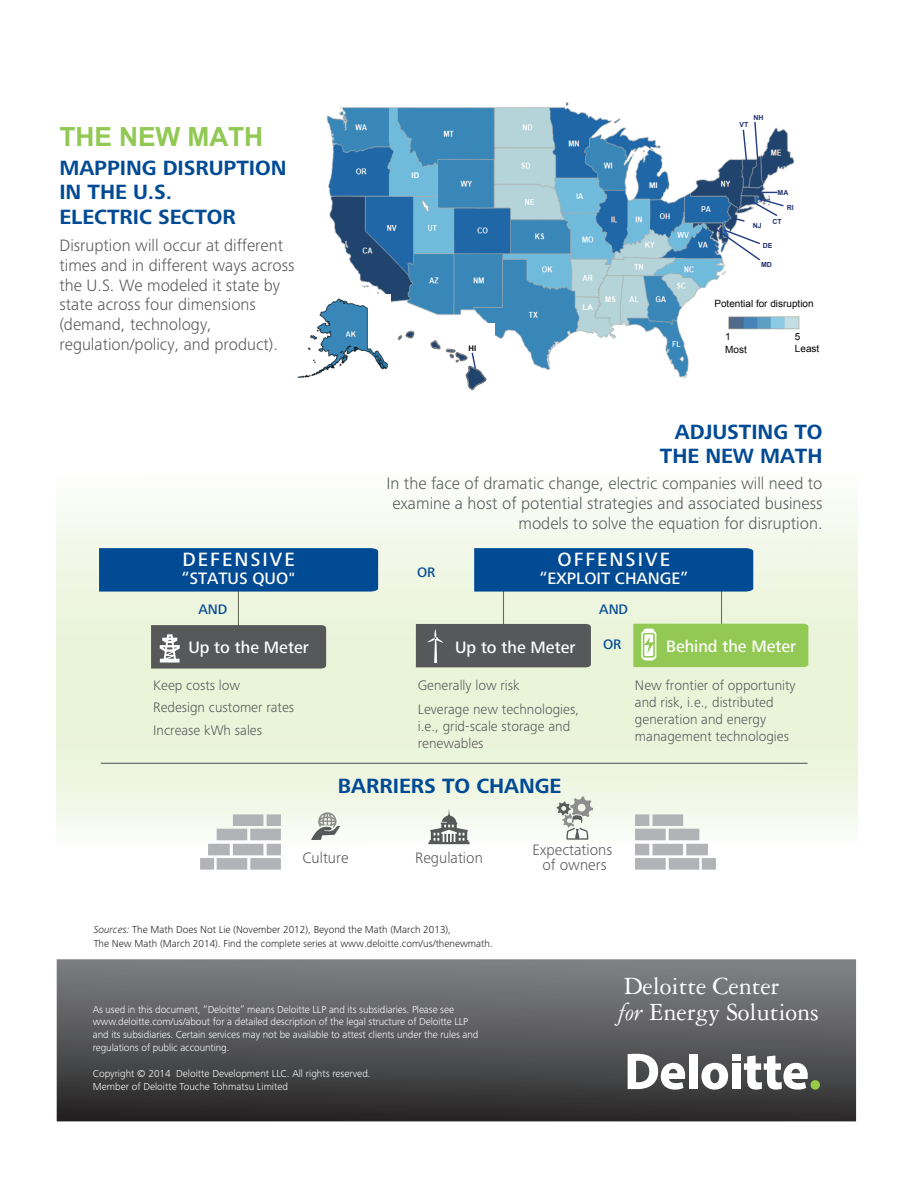
<style>
.page{position:relative;width:918px;height:1187px;background:#fff}
.page>*{position:absolute;margin:0;border:0;box-sizing:border-box;transform-origin:0 0}
.t1{font:700 26.4px "Arial";letter-spacing:-.005em;color:#92c954}
.t2{font:26.25px/25.7px "Garamond 3 LT Std";letter-spacing:-.005em;color:#fff}
.t3{font:700 21.3px/24.2px "Frutiger Next Pro";letter-spacing:-.005em;color:#014a94}
.t4{font:500 19.95px "Frutiger Next Pro";letter-spacing:.1em;color:#fff}
.t5{font:300 17.1px/20px "Frutiger Next Pro";color:#57585a}
.t6{font:500 17.1px "Frutiger Next Pro";color:#fff}
.t7{font:300 15.6px/14.2px "Frutiger Next Pro";color:#57585a;text-align:center}
.t8{font:300 14.25px/17.1px "Frutiger Next Pro";color:#57585a}
.t9{font:500 14.25px "Frutiger Next Pro";letter-spacing:-.005em;color:#014a94}
.t10{font:300 10.5px/12.9px "Frutiger Next Pro";letter-spacing:-.01em;color:#fff}
.t11{font:300 10.5px/13.5px "Frutiger Next Pro";color:#231f20}
.t12{font:10.05px/12.1px "Arial";color:#050504}
.t13{font:700 7.8px "Arial";color:#fff}
.t14{font:700 7.8px "Arial";color:#050504}
.t15{font:700 7.05px/14.4px "Arial";color:#23326f}
.s1{font-style:italic}
</style>
<div class="page">
<svg style="left:57px;top:502px;width:801px;height:495px"></svg>
<svg style="left:57px;top:959px;width:799px;height:162px;background:#565759"></svg>
<img style="left:326px;top:102px;width:469px;height:277px">
<div style="left:731px;top:116px;width:25px;height:15px;background:#fff"></div>
<div style="left:746px;top:112px;width:25px;height:9px;background:#fff"></div>
<div style="left:770px;top:185px;width:26px;height:15px;background:#fff"></div>
<div style="left:777px;top:199px;width:26px;height:15px;background:#fff"></div>
<div style="left:748px;top:256px;width:37px;height:15px;background:#fff"></div>
<div style="left:761px;top:214px;width:32px;height:15px;background:#fff"></div>
<svg style="left:742px;top:120px;width:18px;height:46px"></svg>
<svg style="left:711px;top:192px;width:74px;height:70px"></svg>
<img style="left:395px;top:324px;width:99px;height:67px">
<img style="left:297px;top:294px;width:93px;height:85px">
<svg style="left:471px;top:351px;width:6px;height:19px"></svg>
<div style="left:720px;top:327px;width:35px;height:24px;background:#fff"></div>
<div style="left:792px;top:327px;width:35px;height:24px;background:#fff"></div>
<img style="left:727px;top:316px;width:72px;height:13px">
<div style="left:689px;top:1054px;width:9px;height:35px;background:#fff"></div>
<svg style="left:701px;top:1062px;width:27px;height:27px"></svg>
<div style="left:732px;top:1063px;width:8px;height:26px;background:#fff"></div>
<div style="left:732px;top:1054px;width:8px;height:7px;background:#fff"></div>
<svg style="left:744px;top:1055px;width:64px;height:34px"></svg>
<div style="left:811px;top:1080px;width:9px;height:9px;background:#97ca49;border-radius:50%"></div>
<svg style="left:628px;top:1053px;width:57px;height:36px"></svg>
<div style="left:416px;top:624px;width:175px;height:43px;background:#57585a"></div>
<svg style="left:633px;top:623px;width:175px;height:44px;background:#97cb5d"></svg>
<svg style="left:635px;top:814px;width:81px;height:55px"></svg>
<svg style="left:151px;top:625px;width:175px;height:43px;background:#5e5f61"></svg>
<svg style="left:200px;top:814px;width:81px;height:55px"></svg>
<hr style="left:101px;top:762px;width:707px;height:1px;background:#57585a">
<svg style="left:557px;top:796px;width:36px;height:43px"></svg>
<svg style="left:428px;top:808px;width:42px;height:36px"></svg>
<div style="left:474px;top:548px;width:279px;height:43px;background:#014a94"></div>
<div style="left:99px;top:548px;width:279px;height:43px;background:#014a94"></div>
<svg style="left:311px;top:812px;width:29px;height:28px"></svg>
<h1 class="t1" style="left:59px;top:119px;width:205px">THE NEW MATH</h1>
<h3 class="t3" style="left:59px;top:156px;width:229px">MAPPING DISRUPTION<br>IN THE U.S.<br>ELECTRIC SECTOR</h3>
<h3 class="t5" style="left:59px;top:235px;width:237px">Disruption will occur at different times and in different ways across the U.S. We modeled it state by state across four dimensions (demand, technology, regulation/policy, and product).</h3>
<h3 class="t4" style="left:183px;top:548px;width:114px">DEFENSIVE</h3>
<h3 class="t6" style="left:182px;top:569px;width:116px">“STATUS QUO"</h3>
<p class="t15" style="left:754px;top:110px;width:12px">NH</p>
<p class="t13" style="left:412px;top:170px;width:9px">ID</p>
<p class="t14" style="left:469px;top:343px;width:9px">HI</p>
<p class="t13" style="left:583px;top:302px;width:12px">LA</p>
<p class="t13" style="left:649px;top:180px;width:10px">MI</p>
<p class="t15" style="left:739px;top:117px;width:10px">VT</p>
<p class="t15" style="left:753px;top:218px;width:10px">NJ</p>
<p class="t15" style="left:787px;top:186px;width:8px;text-indent:-9px">MA<br>RI</p>
<p class="t15" style="left:773px;top:215px;width:11px">CT</p>
<p class="t15" style="left:763px;top:239px;width:11px">DE</p>
<p class="t15" style="left:761px;top:257px;width:12px">MD</p>
<p class="t12" style="left:714px;top:297px;width:101px">Potential for disruption</p>
<p class="t12" style="left:725px;top:331px;width:23px">1<br>Most</p>
<p class="t12" style="left:795px;top:331px;width:26px">5<br>Least</p>
<h3 class="t3" style="left:660px;top:419px;width:164px;text-align:right">ADJUSTING TO<br>THE NEW MATH</h3>
<h3 class="t5" style="left:386px;top:473px;width:438px;text-align:right">In the face of dramatic change, electric companies will need to examine a host of potential strategies and associated business models to solve the equation for disruption.</h3>
<h3 class="t9" style="left:417px;top:563px;width:20px">OR</h3>
<h3 class="t4" style="left:558px;top:548px;width:114px">OFFENSIVE</h3>
<h3 class="t6" style="left:539px;top:569px;width:150px">“EXPLOIT CHANGE”</h3>
<h3 class="t9" style="left:199px;top:600px;width:30px">AND</h3>
<h3 class="t9" style="left:599px;top:600px;width:30px">AND</h3>
<h3 class="t6" style="left:666px;top:636px;width:132px">Behind the Meter</h3>
<h3 class="t9" style="left:603px;top:636px;width:20px">OR</h3>
<h3 class="t6" style="left:188px;top:637px;width:122px">Up to the Meter</h3>
<h3 class="t6" style="left:455px;top:637px;width:122px">Up to the Meter</h3>
<h3 class="t8" style="left:418px;top:673px;width:163px;line-height:24.2px">Generally low risk<br>Leverage new technologies,</h3>
<h3 class="t8" style="left:418px;top:717px;width:154px">i.e., grid-scale storage and renewables</h3>
<h3 class="t8" style="left:153px;top:673px;width:143px;line-height:22.8px">Keep costs low<br>Redesign customer rates<br>Increase kWh sales</h3>
<h3 class="t8" style="left:635px;top:676px;width:162px">New frontier of opportunity and risk, i.e., distributed generation and energy management technologies</h3>
<h3 class="t3" style="left:338px;top:773px;width:225px">BARRIERS TO CHANGE</h3>
<h3 class="t7" style="left:302px;top:850px;width:48px">Culture</h3>
<h3 class="t7" style="left:415px;top:850px;width:69px">Regulation</h3>
<h3 class="t7" style="left:533px;top:843px;width:81px">Expectations of owners</h3>
<p class="t11" style="left:94px;top:923px;width:401px"><span class="s1">Sources:</span> The Math Does Not Lie (November 2012), Beyond the Math (March 2013),<br>The New Math (March 2014). Find the complete series at www.deloitte.com/us/thenewmath.</p>
<p class="t10" style="left:93px;top:1002px;width:387px">As used in this document, “Deloitte” means Deloitte LLP and its subsidiaries. Please see www.deloitte.com/us/about for a detailed description of the legal structure of Deloitte LLP and its subsidiaries. Certain services may not be available to attest clients under the rules and regulations of public accounting.</p>
<p class="t10" style="left:93px;top:1066px;width:279px">Copyright © 2014 Deloitte Development LLC. All rights reserved.<br>Member of Deloitte Touche Tohmatsu Limited</p>
<h2 class="t2" style="left:618px;top:973px;width:202px">Deloitte Center<br><span class="s1">for</span> Energy Solutions</h2>
</div>
